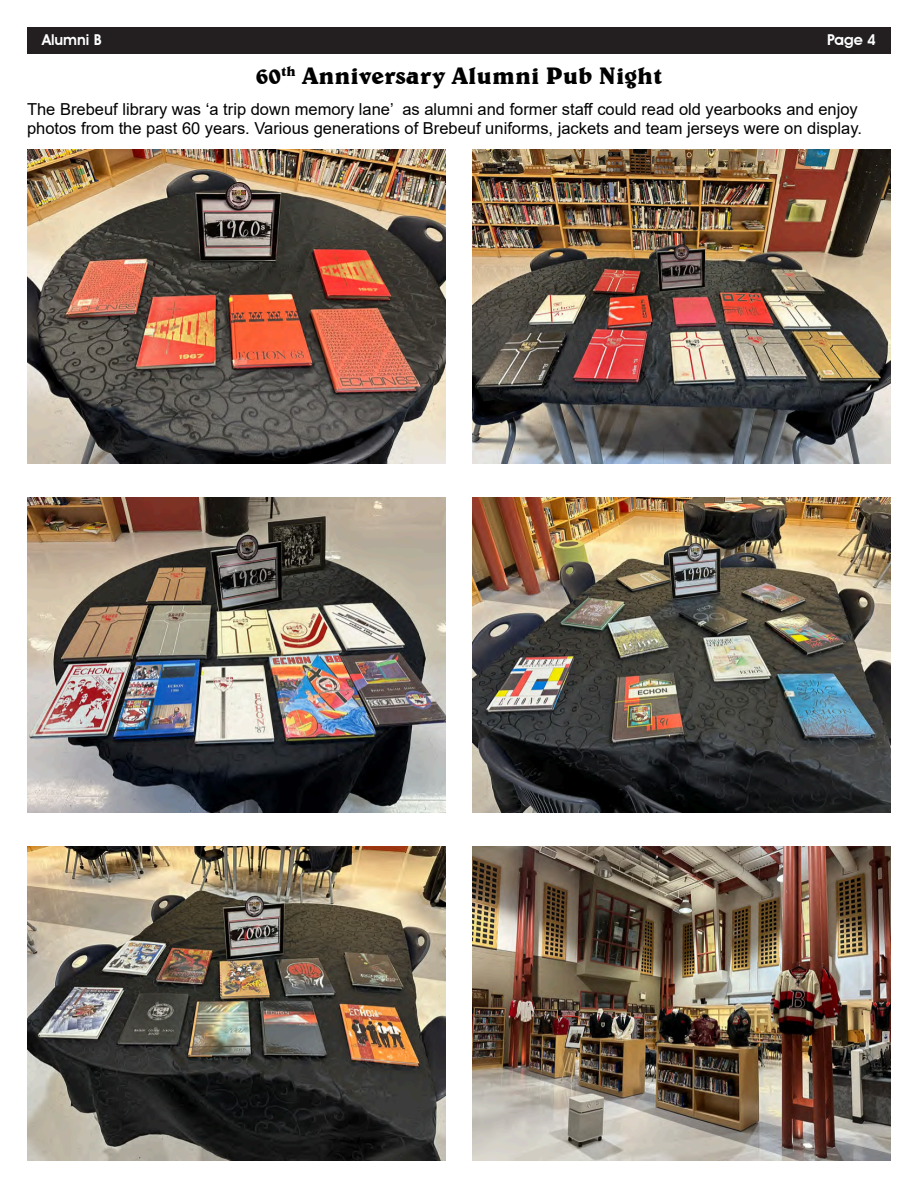
<style>
.page{position:relative;width:918px;height:1188px;background:#fff}
.page>*{position:absolute;margin:0;border:0;box-sizing:border-box;transform-origin:0 0}
.t1{font:700 24px "Belwe BT";color:#000}
.t2{font:16.5px/18.5px "Arial";color:#000}
.t3{font:600 15px "Avant Garde IT Cby BT";color:#fff}
</style>
<div class="page">
<div style="left:27px;top:27px;width:864px;height:27px;background:#231f20"></div>
<img style="left:27px;top:149px;width:419px;height:314px">
<img style="left:472px;top:149px;width:419px;height:314px">
<img style="left:472px;top:847px;width:419px;height:314px">
<img style="left:27px;top:498px;width:419px;height:314px">
<img style="left:472px;top:498px;width:419px;height:314px">
<img style="left:27px;top:847px;width:419px;height:314px">
<p class="t3" style="left:42px;top:33px;width:61px">Alumni B</p>
<p class="t3" style="left:827px;top:33px;width:50px">Page 4</p>
<h1 class="t1" style="left:256px;top:66px;width:408px">60<sup>th</sup> Anniversary Alumni Pub Night</h1>
<p class="t2" style="left:27px;top:102px;width:836px">The Brebeuf library was ‘a trip down memory lane’ as alumni and former staff could read old yearbooks and enjoy photos from the past 60 years. Various generations of Brebeuf uniforms, jackets and team jerseys were on display.</p>
</div>
